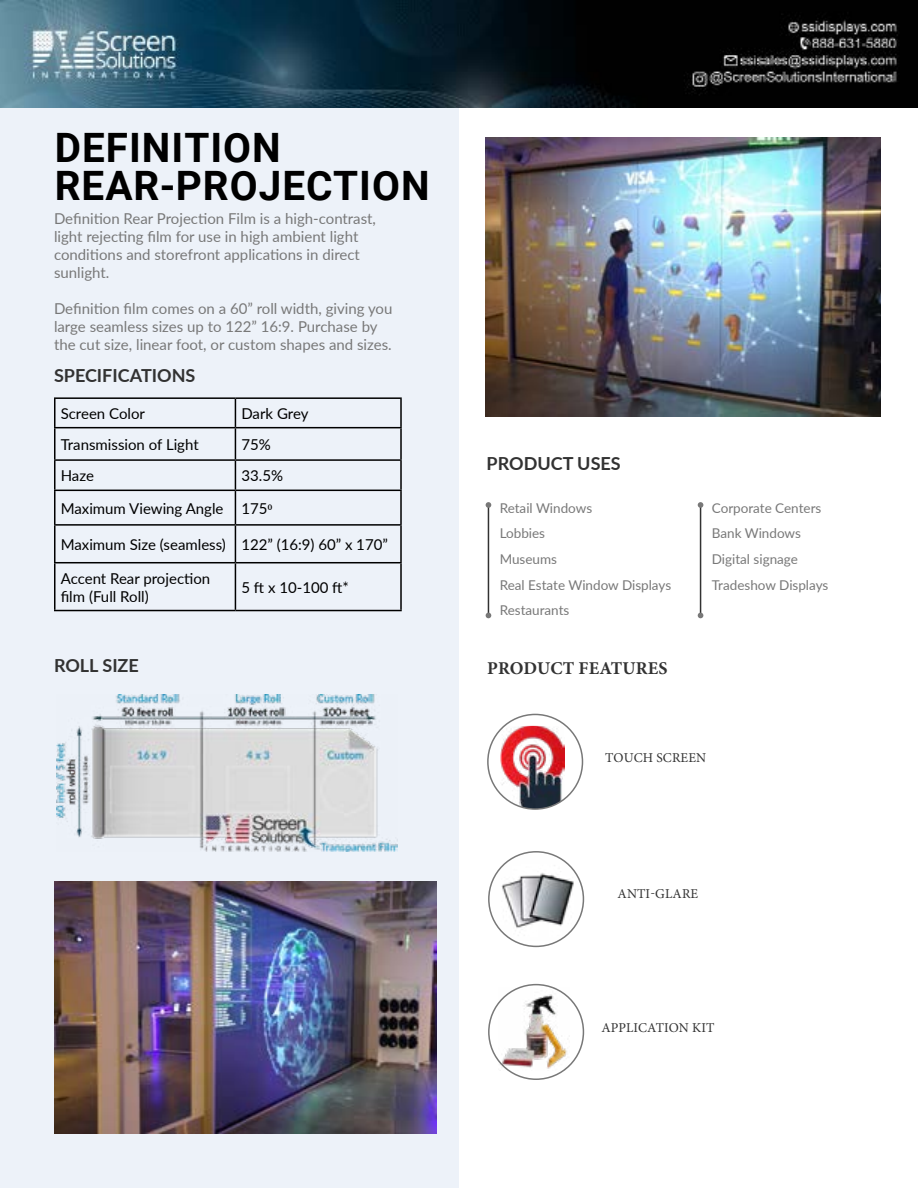
<style>
.page{position:relative;width:918px;height:1188px;background:#fff}
.page>*{position:absolute;margin:0;border:0;box-sizing:border-box;transform-origin:0 0}
.t1{font:700 40.5px/37.5px "Roboto";letter-spacing:.025em;color:#000}
.t2{font:700 18px "Lato";color:#323232}
.t3{font:700 18px "Minion Pro";letter-spacing:.01em;color:#323232}
.t4{font:15px/18px "Lato";color:#787878}
.t5{font:15px/32.4px "Lato";color:#000}
.t6{font:13.5px/25.5px "Lato";color:#787878}
.t7{font:13.5px "Minion Pro";letter-spacing:.01em;color:#323232}
.s1{font-family:"Minion Pro"}
</style>
<div class="page">
<div style="left:0;top:106px;width:459px;height:1082px;background:#edf2f9"></div>
<hr style="left:488px;top:504px;width:1px;height:112px;background:#323232">
<svg style="left:486px;top:613px;width:5px;height:5px"></svg>
<svg style="left:486px;top:502px;width:5px;height:6px"></svg>
<hr style="left:700px;top:504px;width:1px;height:112px;background:#323232">
<svg style="left:698px;top:613px;width:5px;height:5px"></svg>
<svg style="left:698px;top:502px;width:5px;height:6px"></svg>
<img style="left:0;top:0;width:918px;height:108px">
<img style="left:486px;top:137px;width:395px;height:279px">
<hr style="left:54px;top:397px;width:181px;height:2px;background:#000">
<hr style="left:54px;top:399px;width:2px;height:28px;background:#000">
<hr style="left:235px;top:397px;width:167px;height:2px;background:#000">
<svg style="left:235px;top:399px;width:1px;height:28px"></svg>
<hr style="left:400px;top:399px;width:2px;height:28px;background:#000">
<hr style="left:54px;top:427px;width:181px;height:1px;background:#000">
<hr style="left:54px;top:428px;width:2px;height:31px;background:#000">
<hr style="left:235px;top:427px;width:167px;height:1px;background:#000">
<hr style="left:235px;top:428px;width:1px;height:31px;background:#000">
<hr style="left:400px;top:428px;width:2px;height:31px;background:#000">
<hr style="left:54px;top:459px;width:181px;height:2px;background:#000">
<hr style="left:54px;top:461px;width:2px;height:29px;background:#000">
<hr style="left:235px;top:459px;width:167px;height:2px;background:#000">
<svg style="left:235px;top:461px;width:1px;height:29px"></svg>
<hr style="left:400px;top:461px;width:2px;height:29px;background:#000">
<hr style="left:54px;top:490px;width:181px;height:1px;background:#000">
<hr style="left:54px;top:491px;width:2px;height:33px;background:#000">
<hr style="left:235px;top:490px;width:167px;height:1px;background:#000">
<hr style="left:235px;top:491px;width:1px;height:33px;background:#000">
<hr style="left:400px;top:491px;width:2px;height:33px;background:#000">
<hr style="left:54px;top:524px;width:181px;height:2px;background:#000">
<hr style="left:54px;top:526px;width:2px;height:36px;background:#000">
<hr style="left:235px;top:524px;width:167px;height:2px;background:#000">
<hr style="left:235px;top:526px;width:1px;height:36px;background:#000">
<hr style="left:400px;top:526px;width:2px;height:36px;background:#000">
<hr style="left:54px;top:562px;width:181px;height:1px;background:#000">
<hr style="left:54px;top:563px;width:2px;height:47px;background:#000">
<hr style="left:235px;top:562px;width:167px;height:1px;background:#000">
<hr style="left:235px;top:563px;width:1px;height:47px;background:#000">
<hr style="left:400px;top:563px;width:2px;height:47px;background:#000">
<hr style="left:54px;top:610px;width:181px;height:1px;background:#000">
<hr style="left:235px;top:610px;width:167px;height:1px;background:#000">
<img style="left:500px;top:726px;width:65px;height:83px">
<div style="left:487px;top:714px;width:96px;height:96px;border:2px solid #787878;border-radius:50%"></div>
<img style="left:489px;top:853px;width:91px;height:89px">
<div style="left:488px;top:851px;width:96px;height:96px;border:2px solid #787878;border-radius:50%"></div>
<div style="left:488px;top:984px;width:96px;height:96px;border:2px solid #787878;border-radius:50%"></div>
<img style="left:498px;top:987px;width:71px;height:84px">
<img style="left:56px;top:694px;width:342px;height:158px">
<img style="left:54px;top:881px;width:382px;height:253px">
<h1 class="t1" style="left:55px;top:128px;width:376px">DEFINITION<br>REAR-PROJECTION</h1>
<p class="t4" style="left:54px;top:209px;width:324px">Definition Rear Projection Film is a high-contrast, light rejecting film for use in high ambient light conditions and storefront applications in direct sunlight.</p>
<p class="t4" style="left:54px;top:299px;width:340px">Definition film comes on a 60” roll width, giving you large seamless sizes up to 122” 16:9. Purchase by the cut size, linear foot, or custom shapes and sizes.</p>
<p class="t2" style="left:54px;top:362px;width:143px">SPECIFICATIONS</p>
<p class="t5" style="left:61px;top:397px;width:86px">Screen Color</p>
<p class="t5" style="left:241px;top:397px;width:69px">Dark Grey</p>
<p class="t5" style="left:61px;top:428px;width:140px">Transmission of Light</p>
<p class="t5" style="left:241px;top:428px;width:31px">75%</p>
<p class="t5" style="left:61px;top:459px;width:35px">Haze</p>
<p class="t5" style="left:61px;top:459px;width:224px;text-indent:181px">33.5%<br>Maximum Viewing Angle 175<span class="s1">0</span></p>
<p class="t5" style="left:61px;top:528px;width:329px">Maximum Size (seamless) 122” (16:9) 60” x 170”</p>
<p class="t5" style="left:61px;top:569px;width:151px;line-height:18px">Accent Rear projection film (Full Roll)</p>
<p class="t5" style="left:241px;top:570px;width:109px">5 ft x 10-100 ft*</p>
<p class="t2" style="left:54px;top:652px;width:86px">ROLL SIZE</p>
<p class="t2" style="left:487px;top:450px;width:136px">PRODUCT USES</p>
<p class="t6" style="left:500px;top:495px;width:173px">Retail Windows<br>Lobbies<br>Museums<br>Real Estate Window Displays<br>Restaurants</p>
<p class="t6" style="left:712px;top:495px;width:118px">Corporate Centers<br>Bank Windows<br>Digital signage<br>Tradeshow Displays</p>
<p class="t3" style="left:487px;top:656px;width:182px">PRODUCT FEATURES</p>
<p class="t7" style="left:605px;top:749px;width:102px">TOUCH SCREEN</p>
<p class="t7" style="left:618px;top:885px;width:82px">ANTI-GLARE</p>
<p class="t7" style="left:601px;top:1019px;width:115px">APPLICATION KIT</p>
</div>
